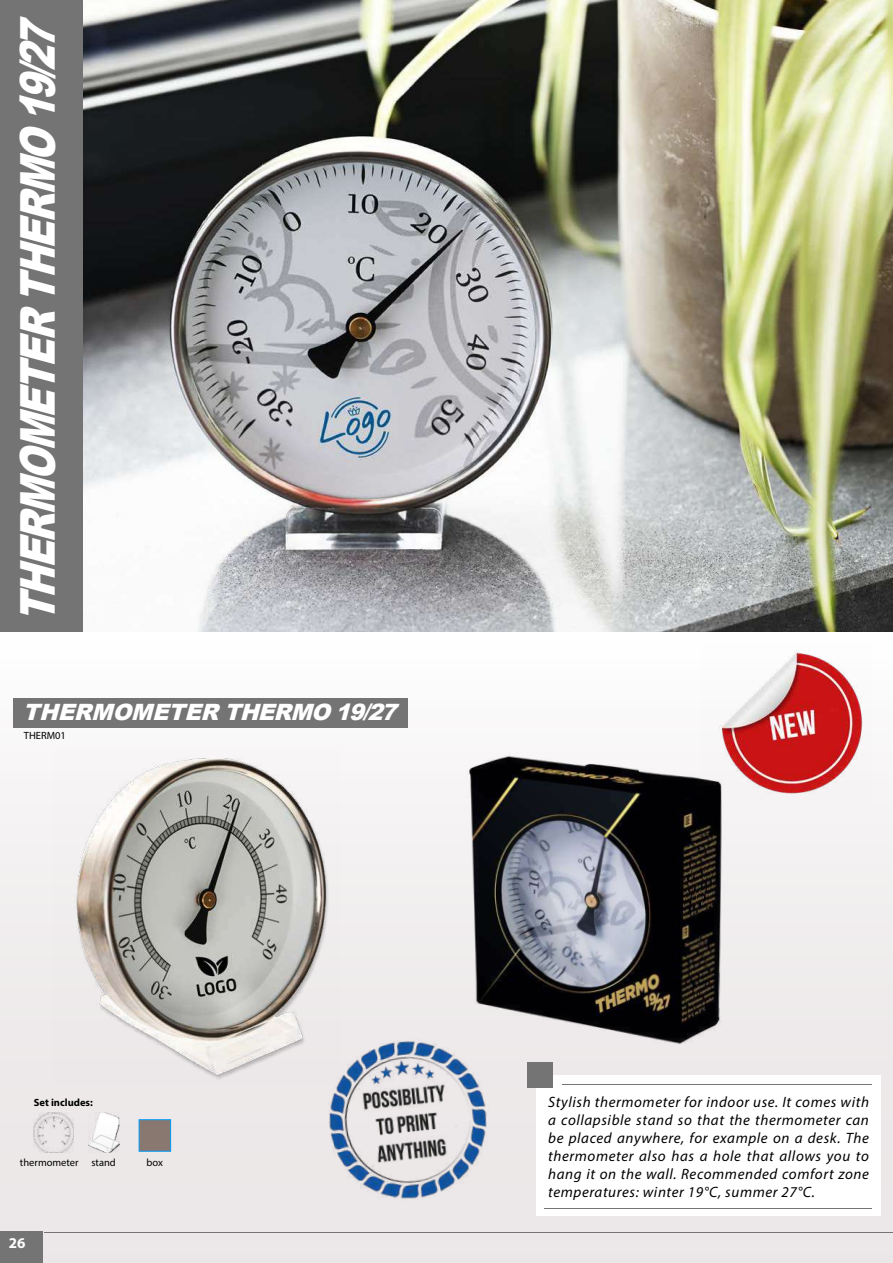
<style>
.page{position:relative;width:893px;height:1263px;background:#fff}
.page>*{position:absolute;margin:0;border:0;box-sizing:border-box;transform-origin:0 0}
.t1{font:italic 900 48px "Arial";color:#fff;scale:.79 1}
.t2{font:italic 900 22.5px "Arial";color:#fff}
.t3{font:italic 15px/18px "Myriad Pro";letter-spacing:.04em;color:#000;text-align:justify}
.t4{font:700 15px "Myriad Pro";color:#fff}
.t5{font:10.5px "Myriad Pro";color:#000}
.t6{font:700 10.5px "Myriad Pro";color:#000}
</style>
<div class="page">
<div style="left:0;top:631px;width:893px;height:632px;background:linear-gradient(to bottom,#fcfbfb,#e8e3e4)"></div>
<img style="left:83px;top:0;width:810px;height:631px">
<div style="left:0;top:0;width:83px;height:631px;background:#737473"></div>
<div style="left:0;top:1232px;width:42px;height:31px;background:#737473"></div>
<hr style="left:44px;top:1232px;width:849px;height:1px;background:#737473">
<div style="left:13px;top:698px;width:394px;height:30px;background:#737473"></div>
<img style="left:88px;top:1112px;width:31px;height:41px">
<img style="left:33px;top:1112px;width:41px;height:41px">
<div style="left:139px;top:1119px;width:32px;height:32px;background:#89786f;border:1px solid #009af9"></div>
<img style="left:316px;top:1026px;width:185px;height:187px">
<img style="left:55px;top:745px;width:286px;height:339px">
<div style="left:536px;top:1075px;width:344px;height:140px;background:#fff"></div>
<div style="left:527px;top:1062px;width:26px;height:25px;background:#737473"></div>
<hr style="left:562px;top:1084px;width:310px;height:1px;background:#737473">
<hr style="left:544px;top:1208px;width:328px;height:1px;background:#737473">
<img style="left:425px;top:732px;width:313px;height:327px">
<img style="left:701px;top:644px;width:171px;height:158px">
<h1 class="t1" style="left:3px;top:623px;width:783px;rotate:-90deg">THERMOMETERTHERMO19/27</h1>
<h2 class="t2" style="left:23px;top:695px;width:383px">THERMOMETER THERMO 19/27</h2>
<p class="t5" style="left:24px;top:729px;width:44px">THERM01</p>
<p class="t6" style="left:34px;top:1095px;width:61px">Set includes:</p>
<p class="t5" style="left:20px;top:1156px;width:97px">thermometer stand</p>
<p class="t5" style="left:147px;top:1156px;width:18px">box</p>
<p class="t4" style="left:9px;top:1233px;width:18px">26</p>
<p class="t3" style="left:548px;top:1093px;width:322px">Stylish thermometer for indoor use. It comes with a collapsible stand so that the thermometer can be placed anywhere, for example on a desk. The thermometer also has a hole that allows you to hang it on the wall. Recommended comfort zone temperatures: winter 19°C, summer 27°C.</p>
</div>
